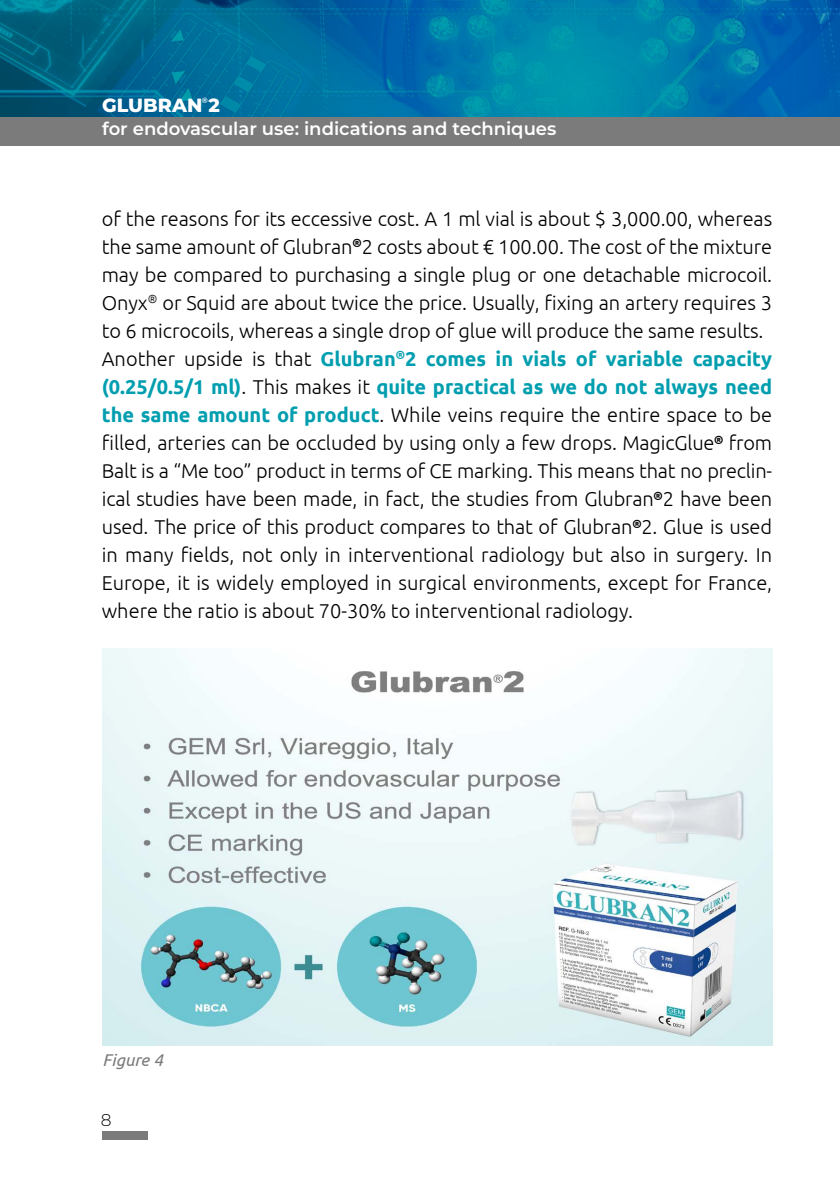
<style>
.page{position:relative;width:840px;height:1191px;background:#fff}
.page>*{position:absolute;margin:0;border:0;box-sizing:border-box;transform-origin:0 0}
.t1{font:300 20px/28px "Ubuntu";letter-spacing:-.005em;color:#000}
.t2{font:800 19px "Montserrat";color:#fff}
.t3{font:600 18px "Montserrat";color:#fff}
.t4{font:italic 17px "Ubuntu";color:#7c7b7b}
.t5{font:300 17px "Montserrat";color:#000}
.t6{font:600 7.6px "Montserrat";color:#fff}
.s1{font-weight:700;color:#009eaf}
</style>
<div class="page">
<div style="left:0;top:117px;width:839px;height:28px;background:#7c7b7b"></div>
<svg style="left:0;top:0;width:839px;height:117px"></svg>
<div style="left:102px;top:1131px;width:45px;height:9px;background:#7c7b7b"></div>
<img style="left:102px;top:648px;width:669px;height:397px">
<p class="t6" style="left:202px;top:95px;width:8px">®</p>
<p class="t3" style="left:102px;top:116px;width:455px">for endovascular use: indications and techniques</p>
<p class="t2" style="left:102px;top:91px;width:119px">GLUBRAN 2</p>
<p class="t1" style="left:102px;top:204px;width:671px">of the reasons for its eccessive cost. A 1 ml vial is about $ 3,000.00, whereas the same amount of Glubran<sup>®</sup>2 costs about € 100.00. The cost of the mixture may be compared to purchasing a single plug or one detachable microcoil.<br>Onyx<sup>®</sup> or Squid are about twice the price. Usually, fixing an artery requires 3 to 6 microcoils, whereas a single drop of glue will produce the same results.<br>Another upside is that <span class="s1">Glubran</span><sup>®</sup><span class="s1">2 comes in vials of variable capacity (0.25/0.5/1 ml)</span>. This makes it <span class="s1">quite practical as we do not always need the same amount of product</span>. While veins require the entire space to be filled, arteries can be occluded by using only a few drops. MagicGlue<sup>®</sup> from Balt is a “Me too” product in terms of CE marking. This means that no preclin&shy;ical studies have been made, in fact, the studies from Glubran<sup>®</sup>2 have been used. The price of this product compares to that of Glubran<sup>®</sup>2. Glue is used in many fields, not only in interventional radiology but also in surgery. In Europe, it is widely employed in surgical environments, except for France, where the ratio is about 70-30% to interventional radiology.</p>
<p class="t4" style="left:102px;top:1050px;width:62px">Figure 4</p>
<p class="t5" style="left:101px;top:1108px;width:12px">8</p>
</div>
